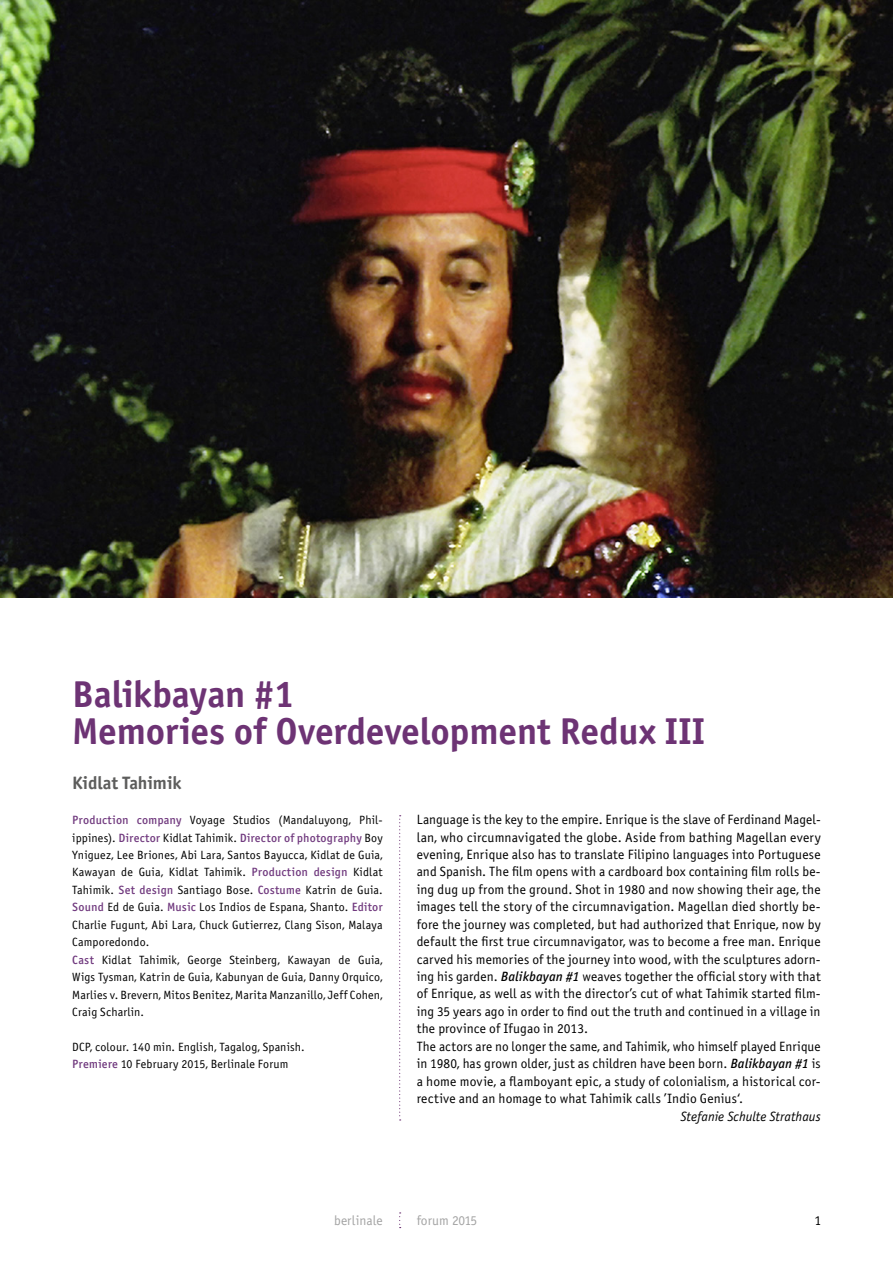
<style>
.page{position:relative;width:893px;height:1263px;background:#fff}
.page>*{position:absolute;margin:0;border:0;box-sizing:border-box;transform-origin:0 0}
.t1{font:37.5px/37.5px "Officina Sans Bold ITC";letter-spacing:-.005em;color:#6d3374}
.t2{font:18px "Officina Sans Bold ITC";color:#5d5d5c}
.t3{font:13.5px/17.4px "Officina Sans Book ITC";letter-spacing:.01em;color:#000}
.t4{font:italic 13.5px "Officina Sans Book ITC";color:#000}
.t5{font:13.5px "Officina Sans Book ITC";color:#a4a4a4}
.t6{font:12px/17.4px "Officina Sans Book ITC";letter-spacing:.015em;color:#000}
.t7{font:12px "Officina Sans Medium ITC";letter-spacing:.015em;color:#70397e}
.s1{font-family:"Officina Sans Medium ITC";color:#70397e}
.s2{font-family:"Officina Sans Book ITC";color:#000}
.s3{font-family:"Officina Sans Medium ITC";font-style:italic}
</style>
<div class="page">
<svg style="left:399px;top:1212px;width:2px;height:16px"></svg>
<svg style="left:399px;top:815px;width:2px;height:305px"></svg>
<img style="left:0;top:0;width:893px;height:597px">
<h1 class="t1" style="left:72px;top:675px;width:634px">Balikbayan #1<br>Memories of Overdevelopment Redux III</h1>
<h2 class="t2" style="left:72px;top:772px;width:111px">Kidlat Tahimik</h2>
<p class="t6" style="left:72px;top:811px;width:312px"><span class="s1">Production company</span> Voyage Studios (Mandaluyong, Phil-</p>
<p class="t7" style="left:72px;top:830px;width:312px"><span class="s2">ippines).</span> Director <span class="s2">Kidlat Tahimik.</span> Director of photography <span class="s2">Boy</span></p>
<p class="t6" style="left:72px;top:846px;width:312px">Yniguez, Lee Briones, Abi Lara, Santos Bayucca, Kidlat de Guia, Kawayan de Guia, Kidlat Tahimik. <span class="s1">Production design</span> Kidlat Tahimik. <span class="s1">Set design</span> Santiago Bose. <span class="s1">Costume</span> Katrin de Guia.<br><span class="s1">Sound</span> Ed de Guia. <span class="s1">Music</span> Los Indios de Espana, Shanto. <span class="s1">Editor </span>Charlie Fugunt, Abi Lara, Chuck Gutierrez, Clang Sison, Malaya Camporedondo.<br><span class="s1">Cast</span> Kidlat Tahimik, George Steinberg, Kawayan de Guia, Wigs Tysman, Katrin de Guia, Kabunyan de Guia, Danny Orquico, Marlies v. Brevern, Mitos Benitez, Marita Manzanillo, Jeff Cohen, Craig Scharlin.</p>
<p class="t6" style="left:72px;top:1038px;width:234px">DCP, colour. 140 min. English, Tagalog, Spanish.<br><span class="s1">Premiere</span> 10 February 2015, Berlinale Forum</p>
<p class="t3" style="left:417px;top:811px;width:405px">Language is the key to the empire. Enrique is the slave of Ferdinand Magel&shy;lan, who circumnavigated the globe. Aside from bathing Magellan every evening, Enrique also has to translate Filipino languages into Portuguese and Spanish. The film opens with a cardboard box containing film rolls be&shy;ing dug up from the ground. Shot in 1980 and now showing their age, the images tell the story of the circumnavigation. Magellan died shortly be&shy;fore the journey was completed, but had authorized that Enrique, now by default the first true circumnavigator, was to become a free man. Enrique carved his memories of the journey into wood, with the sculptures adorn&shy;ing his garden. <span class="s3">Balikbayan #1</span> weaves together the official story with that of Enrique, as well as with the director’s cut of what Tahimik started film&shy;ing 35 years ago in order to find out the truth and continued in a village in the province of Ifugao in 2013.<br>The actors are no longer the same, and Tahimik, who himself played Enrique in 1980, has grown older, just as children have been born. <span class="s3">Balikbayan #1</span> is a home movie, a flamboyant epic, a study of colonialism, a historical cor&shy;rective and an homage to what Tahimik calls ’Indio Genius‘.</p>
<p class="t4" style="left:680px;top:1108px;width:142px">Stefanie Schulte Strathaus</p>
<p class="t5" style="left:334px;top:1213px;width:50px">berlinale</p>
<p class="t5" style="left:417px;top:1213px;width:62px">forum 2015</p>
<p class="t3" style="left:815px;top:1212px;width:8px">1</p>
</div>
